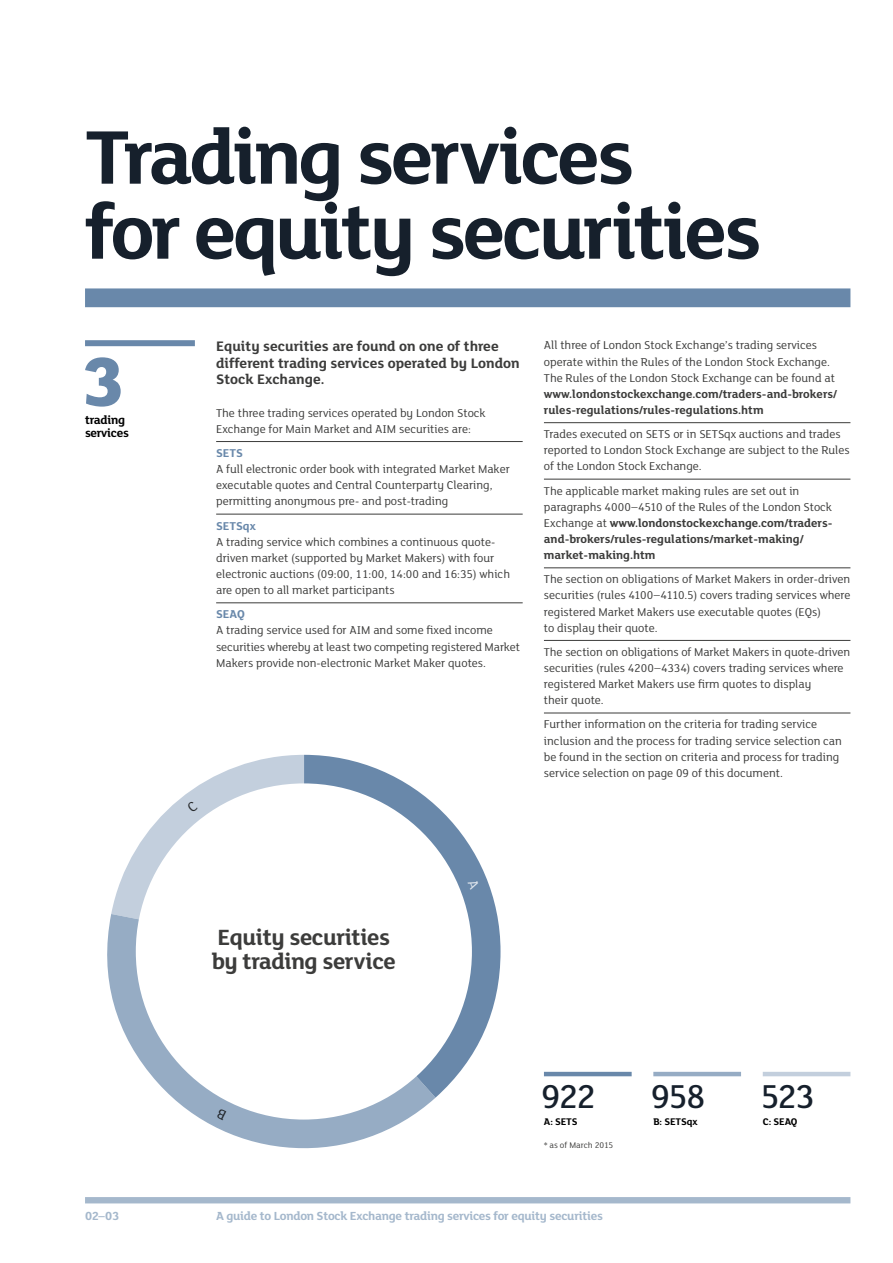
<style>
.page{position:relative;width:893px;height:1263px;background:#fff}
.page>*{position:absolute;margin:0;border:0;box-sizing:border-box;transform-origin:0 0}
.t1{font:700 82.5px/75px "FS Lola";letter-spacing:-.04em;color:#16202c}
.t2{font:800 75px "FS Lola";color:#6988aa}
.t3{font:500 36px "FS Lola";letter-spacing:-.04em;color:#16202c}
.t4{font:700 24px/24px "FS Lola";letter-spacing:-.02em;color:#3c3c3b}
.t5{font:700 15px/16.5px "FS Lola";color:#3c3c3b}
.t6{font:700 12.75px "FS Lola";letter-spacing:-.02em;color:#a5b8cc}
.t7{font:700 12.75px/13.5px "FS Lola";letter-spacing:-.02em;color:#000}
.t8{font:12.3px/16px "FS Lola";color:#3c3c3b}
.t9{font:700 12.3px/16px "FS Lola";color:#3c3c3b}
.t10{font:700 12.3px "FS Lola";color:#6988aa}
.t11{font:700 10.5px "FS Lola";letter-spacing:-.01em;color:#000}
.t12{font:9px "FS Lola";color:#3c3c3b}
.s1{font-weight:400}
</style>
<div class="page">
<svg style="left:107px;top:916px;width:328px;height:233px"></svg>
<svg style="left:304px;top:755px;width:196px;height:343px;fill:#6a89ab"></svg>
<div style="left:85px;top:1197px;width:765px;height:6px;background:#a5b8cc"></div>
<div style="left:85px;top:288px;width:765px;height:19px;background:#6988aa"></div>
<div style="left:85px;top:340px;width:110px;height:6px;background:#6988aa"></div>
<hr style="left:216px;top:441px;width:307px;height:1px;background:#3c3c3b">
<hr style="left:216px;top:514px;width:307px;height:1px;background:#3c3c3b">
<hr style="left:216px;top:602px;width:307px;height:1px;background:#3c3c3b">
<hr style="left:544px;top:422px;width:306px;height:1px;background:#3c3c3b">
<hr style="left:544px;top:479px;width:306px;height:1px;background:#3c3c3b">
<hr style="left:544px;top:568px;width:306px;height:1px;background:#3c3c3b">
<hr style="left:544px;top:640px;width:306px;height:1px;background:#3c3c3b">
<hr style="left:544px;top:713px;width:306px;height:1px;background:#3c3c3b">
<hr style="left:544px;top:1072px;width:88px;height:4px;background:#6988aa">
<hr style="left:763px;top:1072px;width:87px;height:4px;background:#c3cfdd">
<hr style="left:653px;top:1072px;width:88px;height:4px;background:#96acc4">
<div style="left:136px;top:783px;width:336px;height:336px;background:#fff;border-radius:50%"></div>
<svg style="left:111px;top:755px;width:193px;height:196px"></svg>
<svg style="left:468px;top:879px;width:11px;height:11px"></svg>
<svg style="left:216px;top:1108px;width:11px;height:12px"></svg>
<h1 class="t1" style="left:85px;top:115px;width:678px">Trading services<br>for equity securities</h1>
<h2 class="t2" style="left:81px;top:329px;width:46px">3</h2>
<p class="t7" style="left:85px;top:412px;width:45px">trading services</p>
<p class="t5" style="left:216px;top:338px;width:305px">Equity securities are found on one of three different trading services operated by London<br>Stock Exchange.</p>
<p class="t8" style="left:216px;top:404px;width:271px">The three trading services operated by London Stock<br>Exchange for Main Market and AIM securities are:</p>
<p class="t10" style="left:216px;top:445px;width:28px">SETS</p>
<p class="t8" style="left:216px;top:461px;width:295px">A full electronic order book with integrated Market Maker executable quotes and Central Counterparty Clearing, permitting anonymous pre- and post-trading</p>
<p class="t10" style="left:216px;top:517px;width:41px">SETSqx</p>
<p class="t8" style="left:216px;top:533px;width:295px">A trading service which combines a continuous quote&shy;driven market (supported by Market Makers) with four electronic auctions (09:00, 11:00, 14:00 and 16:35) which are open to all market participants</p>
<p class="t10" style="left:216px;top:606px;width:30px">SEAQ</p>
<p class="t8" style="left:216px;top:622px;width:305px">A trading service used for AIM and some fixed income securities whereby at least two competing registered Market<br>Makers provide non-electronic Market Maker quotes.</p>
<p class="t8" style="left:544px;top:337px;width:292px">All three of London Stock Exchange’s trading services operate within the Rules of the London Stock Exchange.<br>The Rules of the London Stock Exchange can be found at</p>
<p class="t9" style="left:544px;top:385px;width:295px">www.londonstockexchange.com/traders-and-brokers/ rules-regulations/rules-regulations.htm</p>
<p class="t8" style="left:544px;top:426px;width:307px">Trades executed on SETS or in SETSqx auctions and trades reported to London Stock Exchange are subject to the Rules of the London Stock Exchange.</p>
<p class="t9" style="left:544px;top:482px;width:290px"><span class="s1">The applicable market making rules are set out in paragraphs 4000–4510 of the Rules of the London Stock Exchange at</span> www.londonstockexchange.com/traders&shy;and-brokers/rules-regulations/market-making/ market-making.htm</p>
<p class="t8" style="left:544px;top:571px;width:308px">The section on obligations of Market Makers in order-driven securities (rules 4100–4110.5) covers trading services where registered Market Makers use executable quotes (EQs)<br>to display their quote.</p>
<p class="t8" style="left:544px;top:643px;width:308px">The section on obligations of Market Makers in quote-driven securities (rules 4200–4334) covers trading services where registered Market Makers use firm quotes to display<br>their quote.</p>
<p class="t8" style="left:544px;top:716px;width:300px">Further information on the criteria for trading service inclusion and the process for trading service selection can be found in the section on criteria and process for trading service selection on page 09 of this document.</p>
<h3 class="t4" style="left:212px;top:924px;width:186px">Equity securities by trading service</h3>
<h3 class="t3" style="left:542px;top:1073px;width:55px">922</h3>
<p class="t11" style="left:544px;top:1114px;width:35px">A: SETS</p>
<p class="t12" style="left:544px;top:1139px;width:71px">* as of March 2015</p>
<h3 class="t3" style="left:651px;top:1073px;width:56px">958</h3>
<p class="t11" style="left:653px;top:1114px;width:46px">B: SETSqx</p>
<h3 class="t3" style="left:760px;top:1073px;width:56px">523</h3>
<p class="t11" style="left:763px;top:1114px;width:36px">C: SEAQ</p>
<p class="t6" style="left:85px;top:1207px;width:36px">02–03</p>
<p class="t6" style="left:216px;top:1207px;width:388px">A guide to London Stock Exchange trading services for equity securities</p>
</div>
